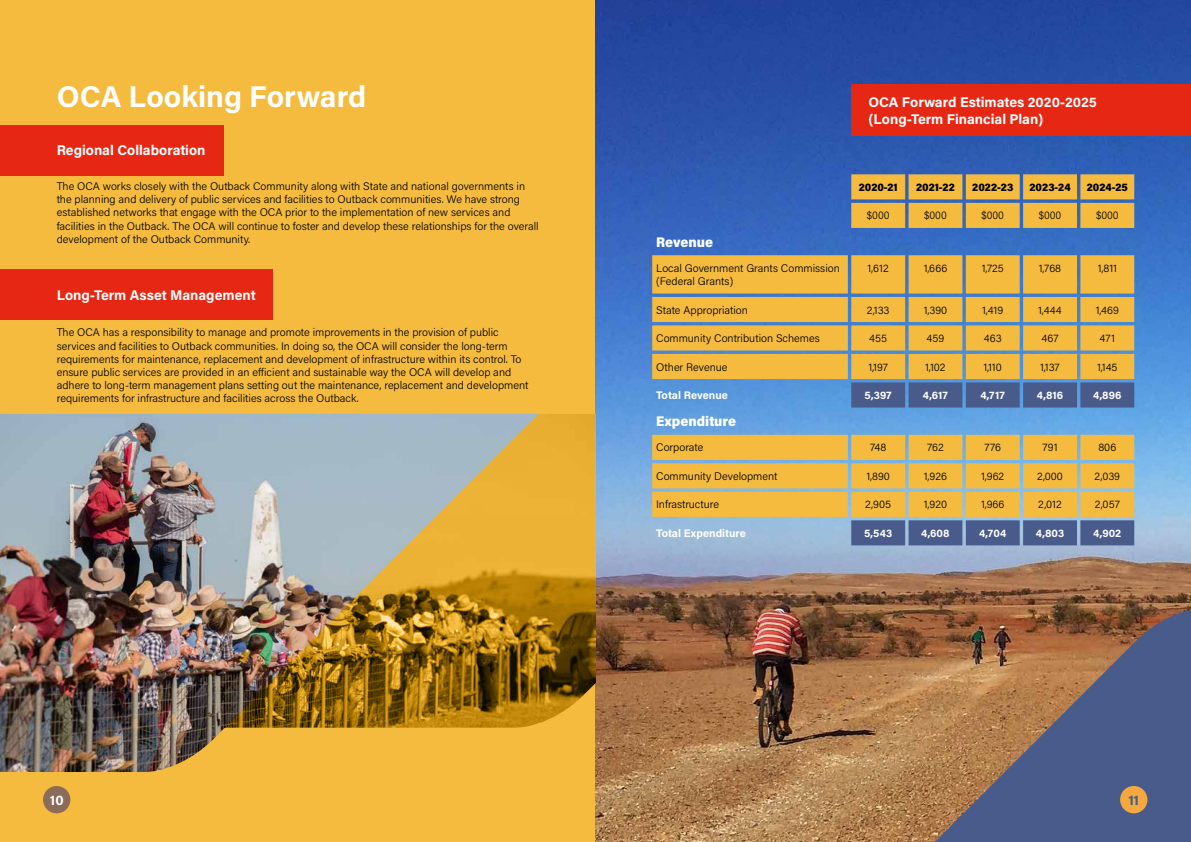
<style>
.page{position:relative;width:1191px;height:842px;background:#fff}
.page>*{position:absolute;margin:0;border:0;box-sizing:border-box;transform-origin:0 0}
.t1{font:700 30px "Acumin Pro";color:#fff}
.t2{font:700 14px/16.8px "Acumin Pro";color:#fff}
.t3{font:900 14px "Acumin Pro Semi Cond";color:#fff}
.t4{font:700 14px "Acumin Pro";color:#495b8b}
.t5{font:300 11px/13.2px "Acumin Pro";color:#000}
.t6{font:700 11px "Acumin Pro";color:#fff}
.t7{font:900 11px "Acumin Pro Semi Cond";letter-spacing:.005em;color:#000}
.t8{font:300 11px "Acumin Pro Semi Cond";letter-spacing:-.005em;color:#000}
</style>
<div class="page">
<div style="left:0;top:0;width:595px;height:842px;background:#f4bb3e"></div>
<img style="left:595px;top:0;width:596px;height:842px">
<div style="left:851px;top:85px;width:340px;height:51px;background:#e52713"></div>
<svg style="left:927px;top:608px;width:264px;height:234px;background:#77676a"></svg>
<div style="left:0;top:125px;width:223px;height:50px;background:#e52713"></div>
<div style="left:0;top:269px;width:272px;height:51px;background:#e52713"></div>
<img style="left:539px;top:414px;width:56px;height:309px">
<img style="left:0;top:414px;width:539px;height:358px">
<div style="left:1120px;top:786px;width:27px;height:27px;background:#f3a93d;border-radius:50%"></div>
<div style="left:43px;top:786px;width:27px;height:27px;background:#8c6c58;border-radius:50%"></div>
<svg style="left:652px;top:174px;width:482px;height:343px;background:#b4a371"></svg>
<svg style="left:851px;top:382px;width:283px;height:163px;background:#9e9b81"></svg>
<h1 class="t1" style="left:57px;top:75px;width:311px">OCA Looking Forward</h1>
<p class="t2" style="left:57px;top:141px;width:150px">Regional Collaboration</p>
<p class="t5" style="left:57px;top:179px;width:483px">The OCA works closely with the Outback Community along with State and national governments in the planning and delivery of public services and facilities to Outback communities. We have strong established networks that engage with the OCA prior to the implementation of new services and facilities in the Outback. The OCA will continue to foster and develop these relationships for the overall development of the Outback Community.</p>
<p class="t2" style="left:57px;top:286px;width:201px">Long-Term Asset Management</p>
<p class="t5" style="left:57px;top:325px;width:473px">The OCA has a responsibility to manage and promote improvements in the provision of public services and facilities to Outback communities. In doing so, the OCA will consider the long-term requirements for maintenance, replacement and development of infrastructure within its control. To ensure public services are provided in an efficient and sustainable way the OCA will develop and adhere to long-term management plans setting out the maintenance, replacement and development requirements for infrastructure and facilities across the Outback.</p>
<p class="t2" style="left:868px;top:93px;width:230px">OCA Forward Estimates 2020-2025 (Long-Term Financial Plan)</p>
<p class="t7" style="left:858px;top:179px;width:40px">2020-21</p>
<p class="t7" style="left:916px;top:179px;width:40px">2021-22</p>
<p class="t7" style="left:972px;top:179px;width:42px">2022-23</p>
<p class="t7" style="left:1029px;top:179px;width:43px">2023-24</p>
<p class="t7" style="left:1086px;top:179px;width:42px">2024-25</p>
<p class="t8" style="left:867px;top:208px;width:24px">$000</p>
<p class="t8" style="left:924px;top:208px;width:24px">$000</p>
<p class="t8" style="left:981px;top:208px;width:24px">$000</p>
<p class="t8" style="left:1038px;top:208px;width:24px">$000</p>
<p class="t8" style="left:1096px;top:208px;width:24px">$000</p>
<p class="t3" style="left:656px;top:232px;width:58px">Revenue</p>
<p class="t5" style="left:656px;top:261px;width:185px">Local Government Grants Commission (Federal Grants)</p>
<p class="t5" style="left:867px;top:261px;width:23px">1,612</p>
<p class="t5" style="left:923px;top:261px;width:25px">1,666</p>
<p class="t5" style="left:981px;top:261px;width:24px">1,725</p>
<p class="t5" style="left:1038px;top:261px;width:24px">1,768</p>
<p class="t5" style="left:1097px;top:261px;width:21px">1,811</p>
<p class="t5" style="left:656px;top:303px;width:93px">State Appropriation</p>
<p class="t5" style="left:866px;top:303px;width:24px">2,133</p>
<p class="t5" style="left:923px;top:303px;width:25px">1,390</p>
<p class="t5" style="left:982px;top:303px;width:23px">1,419</p>
<p class="t5" style="left:1038px;top:303px;width:25px">1,444</p>
<p class="t5" style="left:1095px;top:303px;width:25px">1,469</p>
<p class="t5" style="left:656px;top:331px;width:165px">Community Contribution Schemes</p>
<p class="t5" style="left:869px;top:331px;width:19px">455</p>
<p class="t5" style="left:926px;top:331px;width:19px">459</p>
<p class="t5" style="left:983px;top:331px;width:19px">463</p>
<p class="t5" style="left:1041px;top:331px;width:18px">467</p>
<p class="t5" style="left:1099px;top:331px;width:17px">471</p>
<p class="t5" style="left:656px;top:360px;width:73px">Other Revenue</p>
<p class="t5" style="left:868px;top:360px;width:21px">1,197</p>
<p class="t5" style="left:925px;top:360px;width:22px">1,102</p>
<p class="t5" style="left:983px;top:360px;width:20px">1,110</p>
<p class="t5" style="left:1040px;top:360px;width:21px">1,137</p>
<p class="t5" style="left:1097px;top:360px;width:22px">1,145</p>
<p class="t6" style="left:656px;top:387px;width:73px">Total Revenue</p>
<p class="t6" style="left:864px;top:387px;width:29px">5,397</p>
<p class="t6" style="left:922px;top:387px;width:27px">4,617</p>
<p class="t6" style="left:980px;top:387px;width:26px">4,717</p>
<p class="t6" style="left:1036px;top:387px;width:28px">4,816</p>
<p class="t6" style="left:1093px;top:387px;width:30px">4,896</p>
<p class="t3" style="left:656px;top:412px;width:81px">Expenditure</p>
<p class="t5" style="left:656px;top:441px;width:49px">Corporate</p>
<p class="t5" style="left:870px;top:441px;width:18px">748</p>
<p class="t5" style="left:927px;top:441px;width:18px">762</p>
<p class="t5" style="left:984px;top:441px;width:18px">776</p>
<p class="t5" style="left:1042px;top:441px;width:17px">791</p>
<p class="t5" style="left:1098px;top:441px;width:19px">806</p>
<p class="t5" style="left:656px;top:469px;width:123px">Community Development</p>
<p class="t5" style="left:866px;top:469px;width:25px">1,890</p>
<p class="t5" style="left:924px;top:469px;width:25px">1,926</p>
<p class="t5" style="left:981px;top:469px;width:25px">1,962</p>
<p class="t5" style="left:1037px;top:469px;width:27px">2,000</p>
<p class="t5" style="left:1094px;top:469px;width:27px">2,039</p>
<p class="t5" style="left:656px;top:497px;width:64px">Infrastructure</p>
<p class="t5" style="left:865px;top:497px;width:27px">2,905</p>
<p class="t5" style="left:923px;top:497px;width:25px">1,920</p>
<p class="t5" style="left:981px;top:497px;width:25px">1,966</p>
<p class="t5" style="left:1038px;top:497px;width:25px">2,012</p>
<p class="t5" style="left:1094px;top:497px;width:27px">2,057</p>
<p class="t6" style="left:656px;top:525px;width:91px">Total Expenditure</p>
<p class="t6" style="left:864px;top:525px;width:30px">5,543</p>
<p class="t6" style="left:921px;top:525px;width:30px">4,608</p>
<p class="t6" style="left:979px;top:525px;width:29px">4,704</p>
<p class="t6" style="left:1035px;top:525px;width:30px">4,803</p>
<p class="t6" style="left:1093px;top:525px;width:30px">4,902</p>
<p class="t2" style="left:50px;top:791px;width:15px">10</p>
<p class="t4" style="left:1128px;top:790px;width:12px">11</p>
</div>
